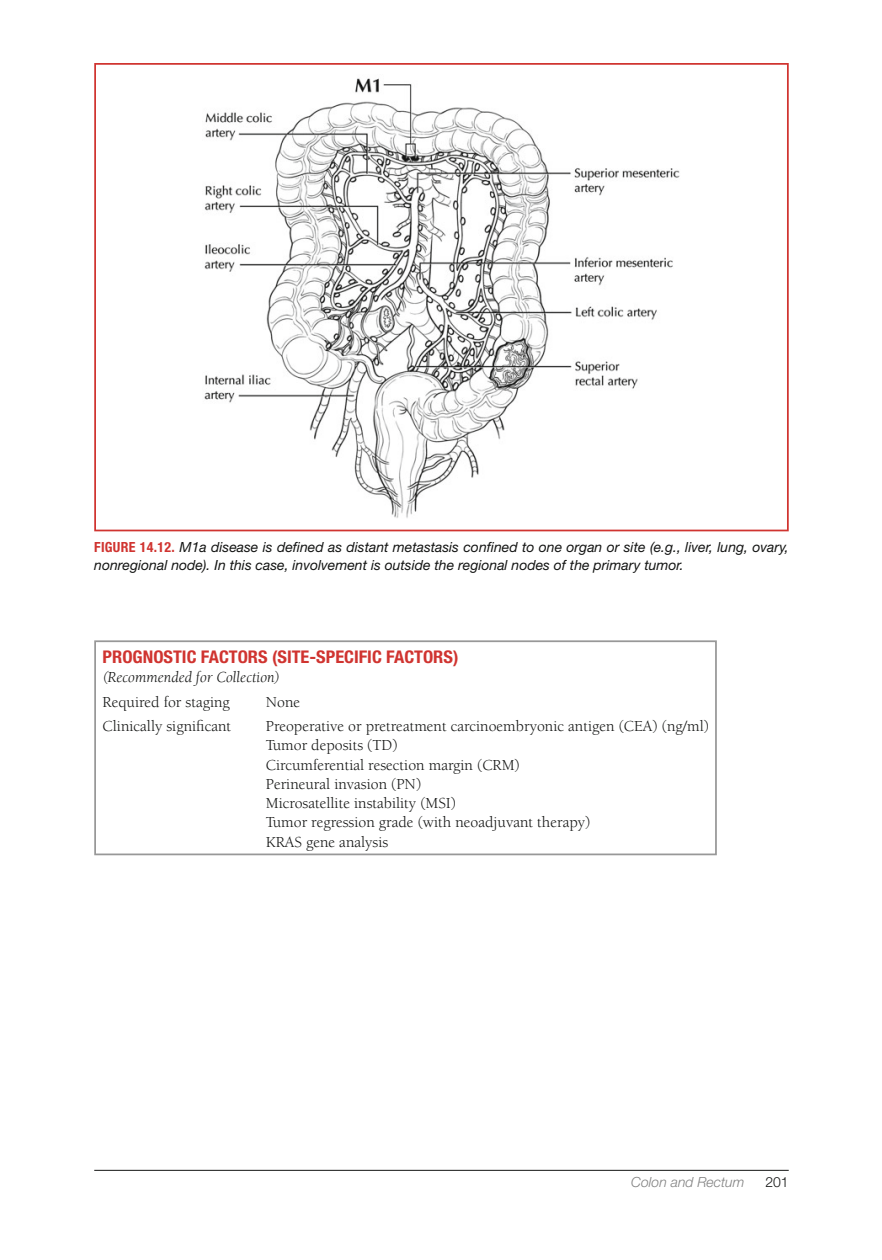
<style>
.page{position:relative;width:882px;height:1260px;background:#fff}
.page>*{position:absolute;margin:0;border:0;box-sizing:border-box;transform-origin:0 0}
.t1{font:700 condensed 17.5px "Helvetica Neue";color:#d03430;scale:1.05 1}
.t2{font:15.75px/19.2px "Berkeley Std";color:#131413}
.t3{font:italic 15.75px "Berkeley Std";color:#131413}
.t4{font:italic 14px/17.5px "Helvetica Neue";color:#131413}
.t5{font:italic 300 14px "Helvetica Neue";color:#818181}
.t6{font:300 14px "Helvetica Neue";color:#131413}
.s1{font-weight:700;font-style:normal;font-stretch:condensed;color:#d03430}
</style>
<div class="page">
<hr style="left:94px;top:1170px;width:695px;height:1px;background:#131413">
<div style="left:94px;top:640px;width:623px;height:215px;border:2px solid #989898"></div>
<img style="left:204px;top:78px;width:476px;height:440px">
<div style="left:94px;top:63px;width:695px;height:468px;border:2px solid #d03430"></div>
<p class="t4" style="left:94px;top:540px;width:696px"><span class="s1">FIGURE 14.12.</span> M1a disease is de fi ned as distant metastasis con fi ned to one organ or site (e.g., liver, lung, ovary, nonregional node). In this case, involvement is outside the regional nodes of the primary tumor.</p>
<p class="t1" style="left:103px;top:650px;width:340px">PROGNOSTIC FACTORS (SITE-SPECI FI C FACTORS)</p>
<p class="t3" style="left:103px;top:671px;width:179px">(Recommended for Collection)</p>
<p class="t2" style="left:103px;top:693px;width:129px">Required for staging</p>
<p class="t2" style="left:266px;top:693px;width:36px">None</p>
<p class="t2" style="left:103px;top:718px;width:130px">Clinically signi fi cant</p>
<p class="t2" style="left:266px;top:718px;width:445px">Preoperative or pretreatment carcinoembryonic antigen (CEA) (ng/ml)<br>Tumor deposits (TD)<br>Circumferential resection margin (CRM)<br>Perineural invasion (PN)<br>Microsatellite instability (MSI)<br>Tumor regression grade (with neoadjuvant therapy)<br>KRAS gene analysis</p>
<p class="t5" style="left:631px;top:1177px;width:115px">Colon and Rectum</p>
<p class="t6" style="left:765px;top:1177px;width:25px">201</p>
</div>
